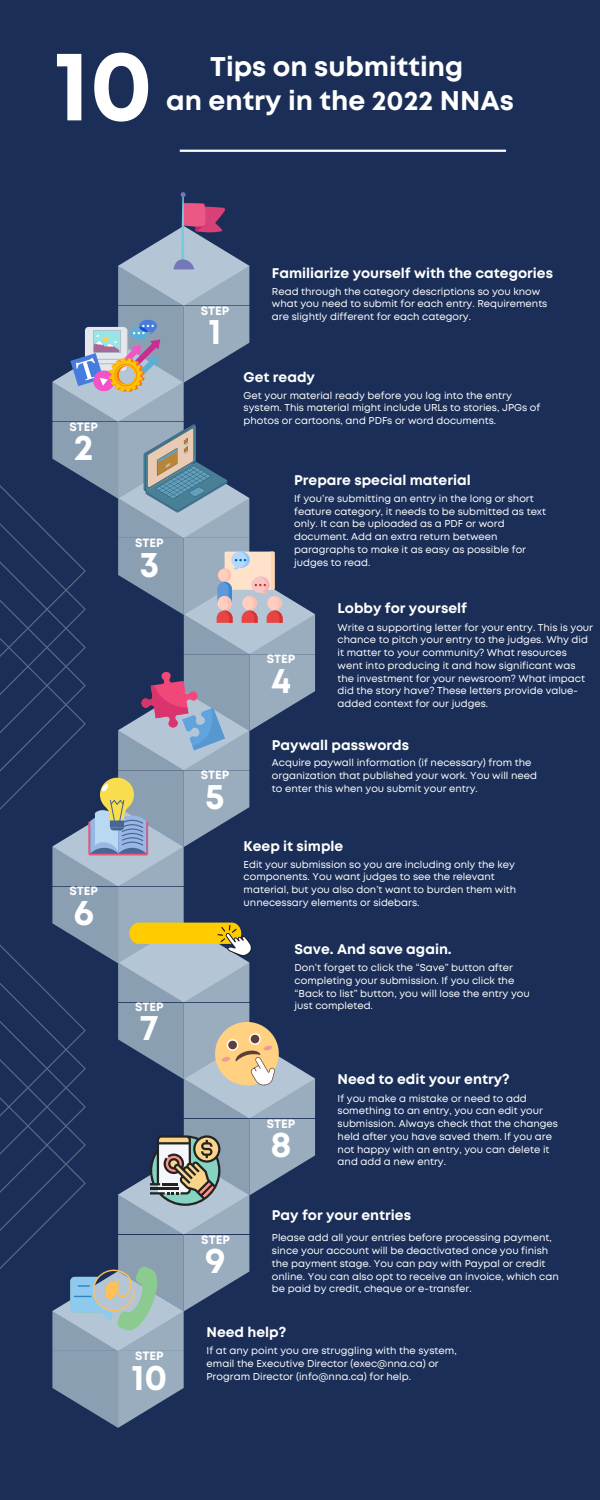
<style>
.page{position:relative;width:600px;height:1500px;background:#1a2e57}
.page>*{position:absolute;margin:0;border:0;box-sizing:border-box;transform-origin:0 0}
.t1{font:700 100px "Mont";color:#fff}
.t2{font:700 36px "Mont";color:#fff}
.t3{font:700 27px/34.5px "Mont";color:#fff;text-align:center}
.t4{font:700 14px "Mont";color:#fff}
.t5{font:700 12px "Mont";color:#fff}
.t6{font:10px/12.8px "Mont";color:#fff}
</style>
<div class="page">
<hr style="left:180px;top:150px;width:326px;height:2px;background:#fff">
<svg style="left:0;top:192px;width:315px;height:1236px"></svg>
<h1 class="t1" style="left:54px;top:48px;width:101px">10</h1>
<h3 class="t3" style="left:166px;top:51px;width:349px">Tips on submitting<br>an entry in the 2022 NNAs</h3>
<p class="t5" style="left:70px;top:422px;width:30px">STEP</p>
<h2 class="t2" style="left:74px;top:434px;width:21px">2</h2>
<p class="t5" style="left:201px;top:306px;width:30px">STEP</p>
<h2 class="t2" style="left:209px;top:318px;width:14px">1</h2>
<h3 class="t4" style="left:272px;top:268px;width:283px">Familiarize yourself with the categories</h3>
<p class="t6" style="left:272px;top:286px;width:277px">Read through the category descriptions so you know what you need to submit for each entry. Requirements are slightly different for each category.</p>
<h3 class="t4" style="left:244px;top:371px;width:73px">Get ready</h3>
<p class="t6" style="left:244px;top:390px;width:298px">Get your material ready before you log into the entry system. This material might include URLs to stories, JPGs of photos or cartoons, and PDFs or word documents.</p>
<h3 class="t4" style="left:294px;top:475px;width:178px">Prepare special material</h3>
<p class="t5" style="left:135px;top:538px;width:30px">STEP</p>
<h2 class="t2" style="left:139px;top:551px;width:21px">3</h2>
<p class="t5" style="left:70px;top:887px;width:30px">STEP</p>
<h2 class="t2" style="left:74px;top:899px;width:22px">6</h2>
<p class="t5" style="left:135px;top:1002px;width:30px">STEP</p>
<h2 class="t2" style="left:140px;top:1014px;width:20px">7</h2>
<p class="t5" style="left:135px;top:1351px;width:30px">STEP</p>
<h2 class="t2" style="left:131px;top:1364px;width:37px">10</h2>
<p class="t6" style="left:294px;top:493px;width:253px">If you’re submitting an entry in the long or short feature category, it needs to be submitted as text only. It can be uploaded as a PDF or word document. Add an extra return between paragraphs to make it as easy as possible for judges to read.</p>
<p class="t5" style="left:201px;top:771px;width:30px">STEP</p>
<h2 class="t2" style="left:205px;top:783px;width:21px">5</h2>
<p class="t5" style="left:267px;top:655px;width:30px">STEP</p>
<h2 class="t2" style="left:271px;top:667px;width:22px">4</h2>
<h3 class="t4" style="left:338px;top:603px;width:131px">Lobby for yourself</h3>
<p class="t6" style="left:338px;top:621px;width:257px">Write a supporting letter for your entry. This is your chance to pitch your entry to the judges. Why did it matter to your community? What resources went into producing it and how significant was the investment for your newsroom? What impact did the story have? These letters provide value&shy;added context for our judges.</p>
<h3 class="t4" style="left:272px;top:740px;width:139px">Paywall passwords</h3>
<p class="t6" style="left:272px;top:757px;width:267px">Acquire paywall information (if necessary) from the organization that published your work. You will need to enter this when you submit your entry.</p>
<h3 class="t4" style="left:244px;top:841px;width:101px">Keep it simple</h3>
<p class="t6" style="left:244px;top:858px;width:274px">Edit your submission so you are including only the key components. You want judges to see the relevant material, but you also don’t want to burden them with unnecessary elements or sidebars.</p>
<h3 class="t4" style="left:295px;top:944px;width:159px">Save. And save again.</h3>
<p class="t6" style="left:295px;top:962px;width:237px">Don’t forget to click the “Save” button after completing your submission. If you click the “Back to list” button, you will lose the entry you just completed.</p>
<p class="t5" style="left:201px;top:1235px;width:30px">STEP</p>
<h2 class="t2" style="left:205px;top:1247px;width:22px">9</h2>
<p class="t5" style="left:267px;top:1119px;width:30px">STEP</p>
<h2 class="t2" style="left:270px;top:1131px;width:23px">8</h2>
<h3 class="t4" style="left:338px;top:1074px;width:174px">Need to edit your entry?</h3>
<p class="t6" style="left:338px;top:1092px;width:222px">If you make a mistake or need to add something to an entry, you can edit your submission. Always check that the changes held after you have saved them. If you are not happy with an entry, you can delete it and add a new entry.</p>
<h3 class="t4" style="left:272px;top:1210px;width:141px">Pay for your entries</h3>
<p class="t6" style="left:272px;top:1232px;width:288px">Please add all your entries before processing payment, since your account will be deactivated once you finish the payment stage. You can pay with Paypal or credit online. You can also opt to receive an invoice, which can be paid by credit, cheque or e-transfer.</p>
<h3 class="t4" style="left:207px;top:1327px;width:81px">Need help?</h3>
<p class="t6" style="left:207px;top:1345px;width:252px">If at any point you are struggling with the system, email the Executive Director (exec@nna.ca) or<br>Program Director (info@nna.ca) for help.</p>
</div>
